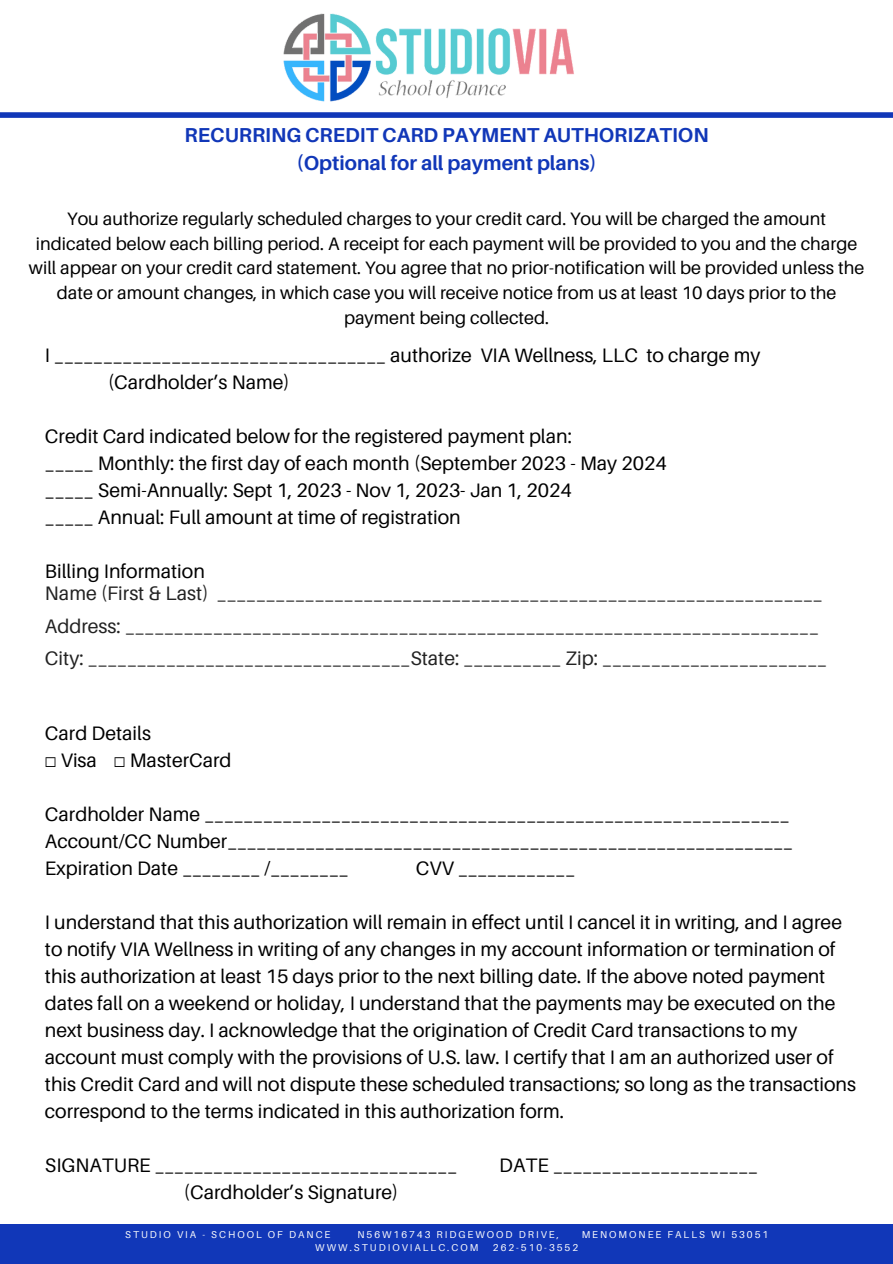
<style>
.page{position:relative;width:893px;height:1264px;background:#fff}
.page>*{position:absolute;margin:0;border:0;box-sizing:border-box;transform-origin:0 0}
.t1{font:700 20.1px/28.2px "Aileron";color:#1137b8;text-align:center}
.t2{font:19.5px/27px "Aileron";color:#000}
.t3{font:19.5px/32.7px "Aileron";color:#222}
.t4{font:18px/24.8px "Aileron";color:#000;text-align:center}
.t5{font:9.9px "Aileron";letter-spacing:.2em;color:#fcfcfc}
.s1{font-family:"Free Mono"}
</style>
<div class="page">
<div style="left:0;top:1224px;width:892px;height:39px;background:#1137b8"></div>
<img style="left:283px;top:13px;width:291px;height:89px">
<div style="left:0;top:112px;width:892px;height:6px;background:#1137b8"></div>
<p class="t1" style="left:184px;top:120px;width:525px">RECURRING CREDIT CARD PAYMENT AUTHORIZATION (Optional for all payment plans)</p>
<h1 class="t4" style="left:29px;top:206px;width:836px">You authorize regularly scheduled charges to your credit card. You will be charged the amount indicated below each billing period. A receipt for each payment will be provided to you and the charge will appear on your credit card statement. You agree that no prior-notification will be provided unless the date or amount changes, in which case you will receive notice from us at least 10 days prior to the payment being collected.</h1>
<h3 class="t2" style="left:108px;top:341px;width:653px;text-indent:-63px">I __________________________________ authorize VIA Wellness, LLC to charge my (Cardholder’s Name)</h3>
<h2 class="t2" style="left:45px;top:422px;width:623px">Credit Card indicated below for the registered payment plan:<br>_____ Monthly: the first day of each month (September 2023 - May 2024 _____ Semi-Annually: Sept 1, 2023 - Nov 1, 2023- Jan 1, 2024<br>_____ Annual: Full amount at time of registration</h2>
<h2 class="t2" style="left:45px;top:557px;width:161px">Billing Information</h2>
<h2 class="t3" style="left:45px;top:576px;width:783px">Name (First &amp; Last) ______________________________________________________________<br>Address: _______________________________________________________________________<br>City: _________________________________State: __________ Zip: _______________________</h2>
<h2 class="t2" style="left:45px;top:719px;width:188px">Card Details<br><span class="s1">☐</span> Visa <span class="s1">☐</span> MasterCard</h2>
<h2 class="t2" style="left:45px;top:800px;width:749px">Cardholder Name ____________________________________________________________<br>Account/CC Number__________________________________________________________<br>Expiration Date ________ /________</h2>
<h2 class="t2" style="left:416px;top:854px;width:161px">CVV ____________</h2>
<h2 class="t2" style="left:45px;top:908px;width:812px">I understand that this authorization will remain in effect until I cancel it in writing, and I agree to notify VIA Wellness in writing of any changes in my account information or termination of this authorization at least 15 days prior to the next billing date. If the above noted payment dates fall on a weekend or holiday, I understand that the payments may be executed on the next business day. I acknowledge that the origination of Credit Card transactions to my account must comply with the provisions of U.S. law. I certify that I am an authorized user of this Credit Card and will not dispute these scheduled transactions; so long as the transactions correspond to the terms indicated in this authorization form.</h2>
<h2 class="t2" style="left:45px;top:1151px;width:413px">SIGNATURE _______________________________</h2>
<h2 class="t2" style="left:499px;top:1151px;width:260px">DATE _____________________</h2>
<h2 class="t2" style="left:184px;top:1178px;width:216px">(Cardholder’s Signature)</h2>
<h2 class="t5" style="left:125px;top:1228px;width:207px">STUDIO VIA - SCHOOL OF DANCE</h2>
<h2 class="t5" style="left:357px;top:1228px;width:203px">N56W16743 RIDGEWOOD DRIVE,</h2>
<h2 class="t5" style="left:581px;top:1228px;width:188px">MENOMONEE FALLS WI 53051</h2>
<p class="t5" style="left:315px;top:1241px;width:165px">WWW.STUDIOVIALLC.COM</p>
<p class="t5" style="left:493px;top:1241px;width:87px">262-510-3552</p>
</div>
